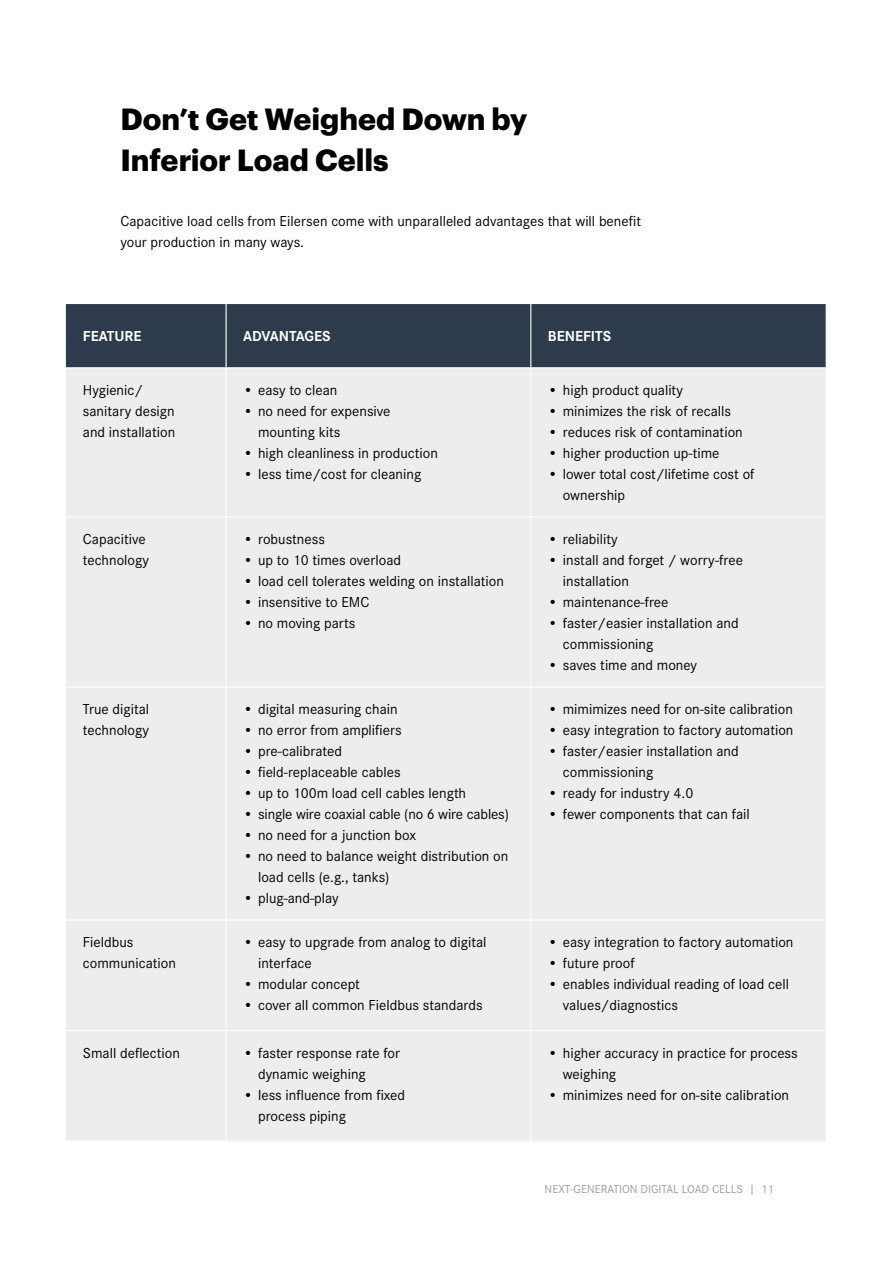
<style>
.page{position:relative;width:893px;height:1263px;background:#fff}
.page>*{position:absolute;margin:0;border:0;box-sizing:border-box;transform-origin:0 0}
.t1{font:700 30px/40.5px "Graphik";letter-spacing:-.005em;color:#000}
.t2{font:15px/21px "Corporate S";color:#000}
.t3{font:700 15px "Corporate S";color:#fff}
.t4{font:12px "Corporate S";color:#9d9d9c}
</style>
<div class="page">
<div style="left:66px;top:304px;width:760px;height:63px;background:#2e3b4d"></div>
<div style="left:66px;top:368px;width:760px;height:773px;background:#ededed"></div>
<hr style="left:226px;top:304px;width:1px;height:63px;background:#fff">
<hr style="left:530px;top:304px;width:1px;height:63px;background:#fff">
<hr style="left:226px;top:368px;width:1px;height:148px;background:#fff">
<hr style="left:530px;top:368px;width:1px;height:148px;background:#fff">
<hr style="left:66px;top:516px;width:160px;height:1px;background:#fff">
<hr style="left:226px;top:516px;width:305px;height:1px;background:#fff">
<hr style="left:226px;top:517px;width:1px;height:169px;background:#fff">
<hr style="left:531px;top:516px;width:295px;height:1px;background:#fff">
<hr style="left:530px;top:517px;width:1px;height:169px;background:#fff">
<hr style="left:66px;top:686px;width:160px;height:1px;background:#fff">
<hr style="left:226px;top:686px;width:305px;height:1px;background:#fff">
<hr style="left:226px;top:687px;width:1px;height:232px;background:#fff">
<hr style="left:531px;top:686px;width:295px;height:1px;background:#fff">
<hr style="left:530px;top:687px;width:1px;height:232px;background:#fff">
<hr style="left:66px;top:919px;width:160px;height:2px;background:#fff">
<hr style="left:226px;top:919px;width:305px;height:2px;background:#fff">
<hr style="left:226px;top:921px;width:1px;height:109px;background:#fff">
<hr style="left:531px;top:919px;width:295px;height:2px;background:#fff">
<hr style="left:530px;top:921px;width:1px;height:109px;background:#fff">
<hr style="left:66px;top:1030px;width:160px;height:1px;background:#fff">
<hr style="left:226px;top:1030px;width:305px;height:1px;background:#fff">
<hr style="left:226px;top:1031px;width:1px;height:109px;background:#fff">
<hr style="left:531px;top:1030px;width:295px;height:1px;background:#fff">
<hr style="left:530px;top:1031px;width:1px;height:110px;background:#fff">
<hr style="left:66px;top:1140px;width:161px;height:2px;background:#fff">
<h1 class="t1" style="left:120px;top:97px;width:409px">Don’t Get Weighed Down by<br>Inferior Load Cells</h1>
<p class="t2" style="left:120px;top:210px;width:522px">Capacitive load cells from Eilersen come with unparalleled advantages that will benefit your production in many ways.</p>
<p class="t3" style="left:83px;top:326px;width:60px">FEATURE</p>
<p class="t3" style="left:243px;top:326px;width:89px">ADVANTAGES</p>
<p class="t3" style="left:548px;top:326px;width:65px">BENEFITS</p>
<p class="t2" style="left:83px;top:379px;width:94px">Hygienic/ sanitary design and installation</p>
<p class="t2" style="left:243px;top:379px;width:96px">• easy to clean</p>
<p class="t2" style="left:258px;top:400px;width:134px;text-indent:-15px">• no need for expensive mounting kits</p>
<p class="t2" style="left:243px;top:442px;width:196px">• high cleanliness in production</p>
<p class="t2" style="left:243px;top:463px;width:180px">• less time/cost for cleaning</p>
<p class="t2" style="left:83px;top:528px;width:68px">Capacitive technology</p>
<p class="t2" style="left:243px;top:528px;width:83px">• robustness</p>
<p class="t2" style="left:243px;top:549px;width:160px">• up to 10 times overload</p>
<p class="t2" style="left:243px;top:570px;width:262px">• load cell tolerates welding on installation</p>
<p class="t2" style="left:243px;top:591px;width:128px">• insensitive to EMC</p>
<p class="t2" style="left:243px;top:612px;width:114px">• no moving parts</p>
<p class="t2" style="left:83px;top:698px;width:68px">True digital technology</p>
<p class="t2" style="left:243px;top:698px;width:156px">• digital measuring chain</p>
<p class="t2" style="left:243px;top:719px;width:160px">• no error from amplifiers</p>
<p class="t2" style="left:243px;top:740px;width:100px">• pre-calibrated</p>
<p class="t2" style="left:243px;top:761px;width:159px">• field-replaceable cables</p>
<p class="t2" style="left:243px;top:782px;width:225px">• up to 100m load cell cables length</p>
<p class="t2" style="left:243px;top:803px;width:267px">• single wire coaxial cable (no 6 wire cables)</p>
<p class="t2" style="left:243px;top:824px;width:174px">• no need for a junction box</p>
<p class="t2" style="left:258px;top:845px;width:252px;text-indent:-15px">• no need to balance weight distribution on load cells (e.g., tanks)</p>
<p class="t2" style="left:243px;top:887px;width:97px">• plug-and-play</p>
<p class="t2" style="left:83px;top:931px;width:95px">Fieldbus communication</p>
<p class="t2" style="left:258px;top:931px;width:230px;text-indent:-15px">• easy to upgrade from analog to digital interface</p>
<p class="t2" style="left:243px;top:973px;width:118px">• modular concept</p>
<p class="t2" style="left:243px;top:994px;width:241px">• cover all common Fieldbus standards</p>
<p class="t2" style="left:83px;top:1042px;width:99px">Small deflection</p>
<p class="t2" style="left:258px;top:1042px;width:143px;text-indent:-15px">• faster response rate for dynamic weighing</p>
<p class="t2" style="left:258px;top:1084px;width:149px;text-indent:-15px">• less influence from fixed process piping</p>
<p class="t2" style="left:548px;top:379px;width:137px">• high product quality</p>
<p class="t2" style="left:548px;top:400px;width:185px">• minimizes the risk of recalls</p>
<p class="t2" style="left:548px;top:421px;width:196px">• reduces risk of contamination</p>
<p class="t2" style="left:548px;top:442px;width:173px">• higher production up-time</p>
<p class="t2" style="left:563px;top:463px;width:193px;text-indent:-15px">• lower total cost/lifetime cost of ownership</p>
<p class="t2" style="left:548px;top:528px;width:71px">• reliability</p>
<p class="t2" style="left:563px;top:549px;width:182px;text-indent:-15px">• install and forget / worry-free installation</p>
<p class="t2" style="left:548px;top:591px;width:122px">• maintenance-free</p>
<p class="t2" style="left:563px;top:612px;width:177px;text-indent:-15px">• faster/easier installation and commissioning</p>
<p class="t2" style="left:548px;top:654px;width:151px">• saves time and money</p>
<p class="t2" style="left:548px;top:698px;width:247px">• mimimizes need for on-site calibration</p>
<p class="t2" style="left:548px;top:719px;width:247px">• easy integration to factory automation</p>
<p class="t2" style="left:563px;top:740px;width:177px;text-indent:-15px">• faster/easier installation and commissioning</p>
<p class="t2" style="left:548px;top:782px;width:147px">• ready for industry 4.0</p>
<p class="t2" style="left:548px;top:803px;width:203px">• fewer components that can fail</p>
<p class="t2" style="left:548px;top:931px;width:247px">• easy integration to factory automation</p>
<p class="t2" style="left:548px;top:952px;width:88px">• future proof</p>
<p class="t2" style="left:563px;top:973px;width:228px;text-indent:-15px">• enables individual reading of load cell values/diagnostics</p>
<p class="t2" style="left:563px;top:1042px;width:236px;text-indent:-15px">• higher accuracy in practice for process weighing</p>
<p class="t2" style="left:548px;top:1084px;width:243px">• minimizes need for on-site calibration</p>
<p class="t4" style="left:545px;top:1181px;width:231px">NEXT-GENERATION DIGITAL LOAD CELLS | 11</p>
</div>
